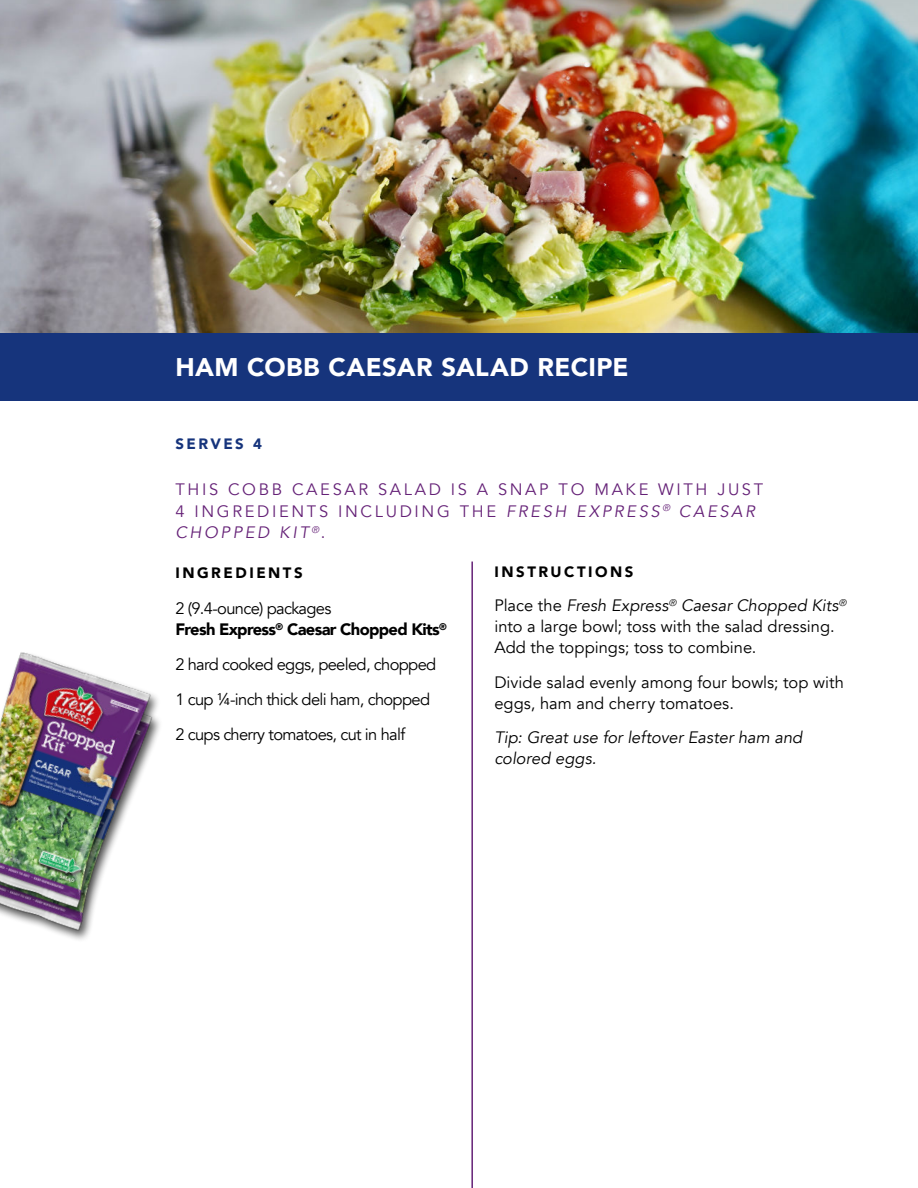
<style>
.page{position:relative;width:918px;height:1188px;background:#fff}
.page>*{position:absolute;margin:0;border:0;box-sizing:border-box;transform-origin:0 0}
.t1{font:900 25.5px "Avenir";letter-spacing:.015em;color:#fff}
.t2{font:16.5px/21px "Avenir";letter-spacing:-.005em;color:#000}
.t3{font:16.5px/21.6px "Avenir";letter-spacing:.16em;color:#652177}
.t4{font:16.5px/35.1px "Avenir";letter-spacing:-.04em;color:#000}
.t5{font:900 16.5px/21.6px "Avenir";letter-spacing:-.04em;color:#000}
.t6{font:italic 16.5px/21px "Avenir";color:#000}
.t7{font:900 15px "Avenir";letter-spacing:.17em;color:#000}
.t8{font:900 15px "Avenir";letter-spacing:.16em;color:#16347c}
.s1{font-style:italic}
.s2{font-weight:400}
</style>
<div class="page">
<div style="left:0;top:332px;width:918px;height:69px;background:#16347c"></div>
<img style="left:0;top:0;width:918px;height:332px">
<hr style="left:471px;top:562px;width:2px;height:626px;background:#652177">
<img style="left:29px;top:923px;width:63px;height:17px">
<img style="left:0;top:652px;width:160px;height:271px">
<h1 class="t1" style="left:175px;top:357px;width:455px">HAM COBB CAESAR SALAD RECIPE</h1>
<p class="t8" style="left:175px;top:438px;width:88px">SERVES 4</p>
<p class="t3" style="left:175px;top:480px;width:589px">THIS COBB CAESAR SALAD IS A SNAP TO MAKE WITH JUST<br>4 INGREDIENTS INCLUDING THE <span class="s1">FRESH EXPRESS</span> <sup>®</sup> <span class="s1">CAESAR<br>CHOPPED KIT</span> <sup>®</sup>.</p>
<p class="t7" style="left:175px;top:567px;width:129px">INGREDIENTS</p>
<p class="t5" style="left:175px;top:598px;width:273px"><span class="s2">2 (9.4-ounce) packages<br></span>Fresh Express<sup>®</sup> Caesar Chopped Kits<sup>®</sup></p>
<p class="t4" style="left:175px;top:649px;width:262px">2 hard cooked eggs, peeled, chopped<br>1 cup ¼-inch thick deli ham, chopped<br>2 cups cherry tomatoes, cut in half</p>
<p class="t7" style="left:494px;top:566px;width:141px">INSTRUCTIONS</p>
<p class="t2" style="left:494px;top:597px;width:354px">Place the <span class="s1">Fresh Express</span><sup>®</sup> <span class="s1">Caesar Chopped Kits</span><sup>® </sup>into a large bowl; toss with the salad dressing.<br>Add the toppings; toss to combine.</p>
<p class="t2" style="left:494px;top:673px;width:351px">Divide salad evenly among four bowls; top with eggs, ham and cherry tomatoes.</p>
<p class="t6" style="left:494px;top:729px;width:309px">Tip: Great use for leftover Easter ham and colored eggs.</p>
</div>
